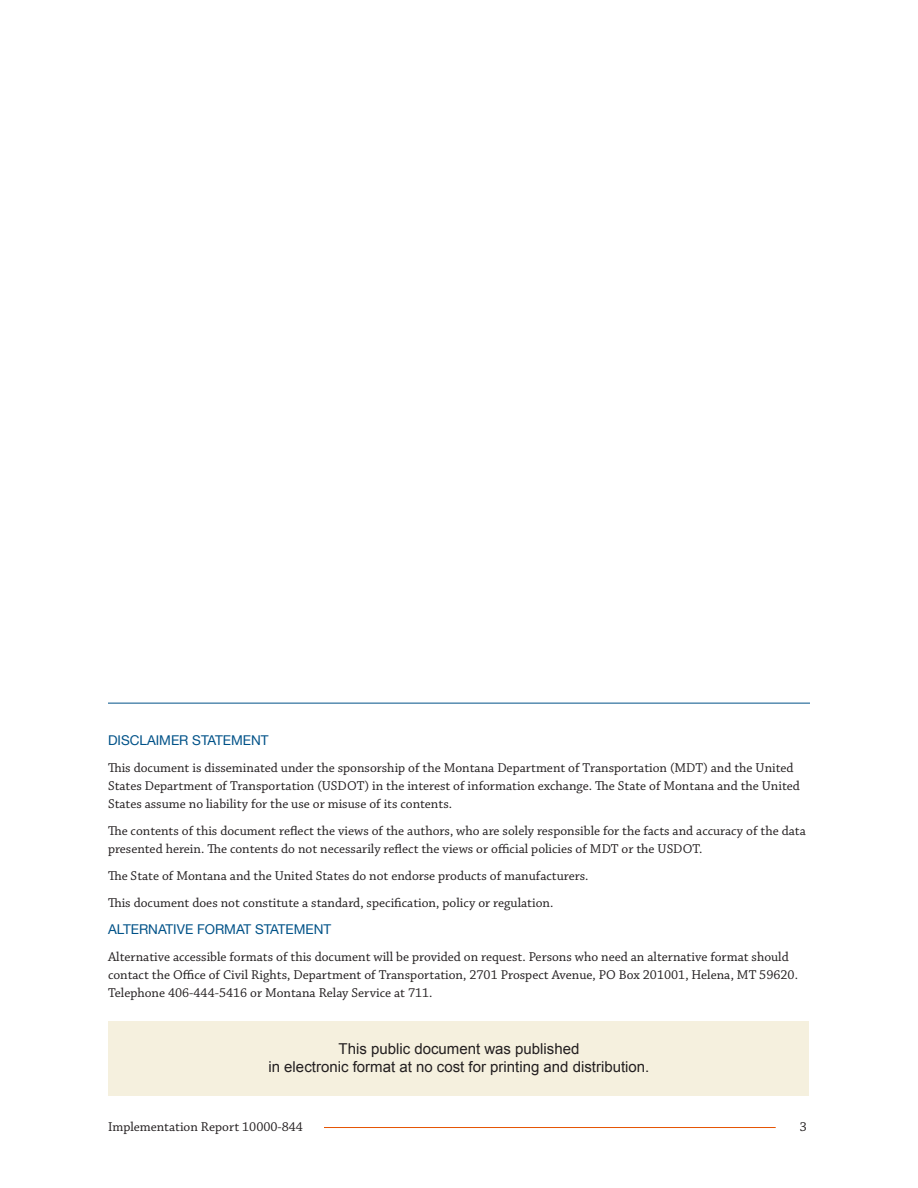
<style>
.page{position:relative;width:918px;height:1188px;background:#fff}
.page>*{position:absolute;margin:0;border:0;box-sizing:border-box;transform-origin:0 0}
.t1{font:15px/18px "Arial";color:#231f20;text-align:center}
.t2{font:13.5px/18px "Chaparral Pro";color:#231f20}
.t3{font:13.5px "Helvetica Neue";color:#005288}
</style>
<div class="page">
<hr style="left:324px;top:1127px;width:452px;height:1px;background:#e55302">
<div style="left:109px;top:1022px;width:700px;height:74px;background:#f5f0de"></div>
<hr style="left:108px;top:703px;width:702px;height:1px;background:#005288">
<p class="t3" style="left:108px;top:730px;width:162px">DISCLAIMER STATEMENT</p>
<p class="t2" style="left:108px;top:759px;width:693px">This document is disseminated under the sponsorship of the Montana Department of Transportation (MDT) and the United<br>States Department of Transportation (USDOT) in the interest of information exchange. The State of Montana and the United<br>States assume no liability for the use or misuse of its contents.</p>
<p class="t2" style="left:108px;top:822px;width:699px">The contents of this document reflect the views of the authors, who are solely responsible for the facts and accuracy of the data presented herein. The contents do not necessarily reflect the views or official policies of MDT or the USDOT.</p>
<p class="t2" style="left:108px;top:863px;width:482px;line-height:27px">The State of Montana and the United States do not endorse products of manufacturers.<br>This document does not constitute a standard, specification, policy or regulation.</p>
<p class="t3" style="left:108px;top:919px;width:225px">ALTERNATIVE FORMAT STATEMENT</p>
<p class="t2" style="left:108px;top:948px;width:691px">Alternative accessible formats of this document will be provided on request. Persons who need an alternative format should contact the Office of Civil Rights, Department of Transportation, 2701 Prospect Avenue, PO Box 201001, Helena, MT 59620.<br>Telephone 406-444-5416 or Montana Relay Service at 711.</p>
<p class="t1" style="left:268px;top:1040px;width:382px">This public document was published<br>in electronic format at no cost for printing and distribution.</p>
<p class="t2" style="left:108px;top:1118px;width:197px">Implementation Report 10000-844</p>
<p class="t2" style="left:800px;top:1118px;width:9px">3</p>
</div>
